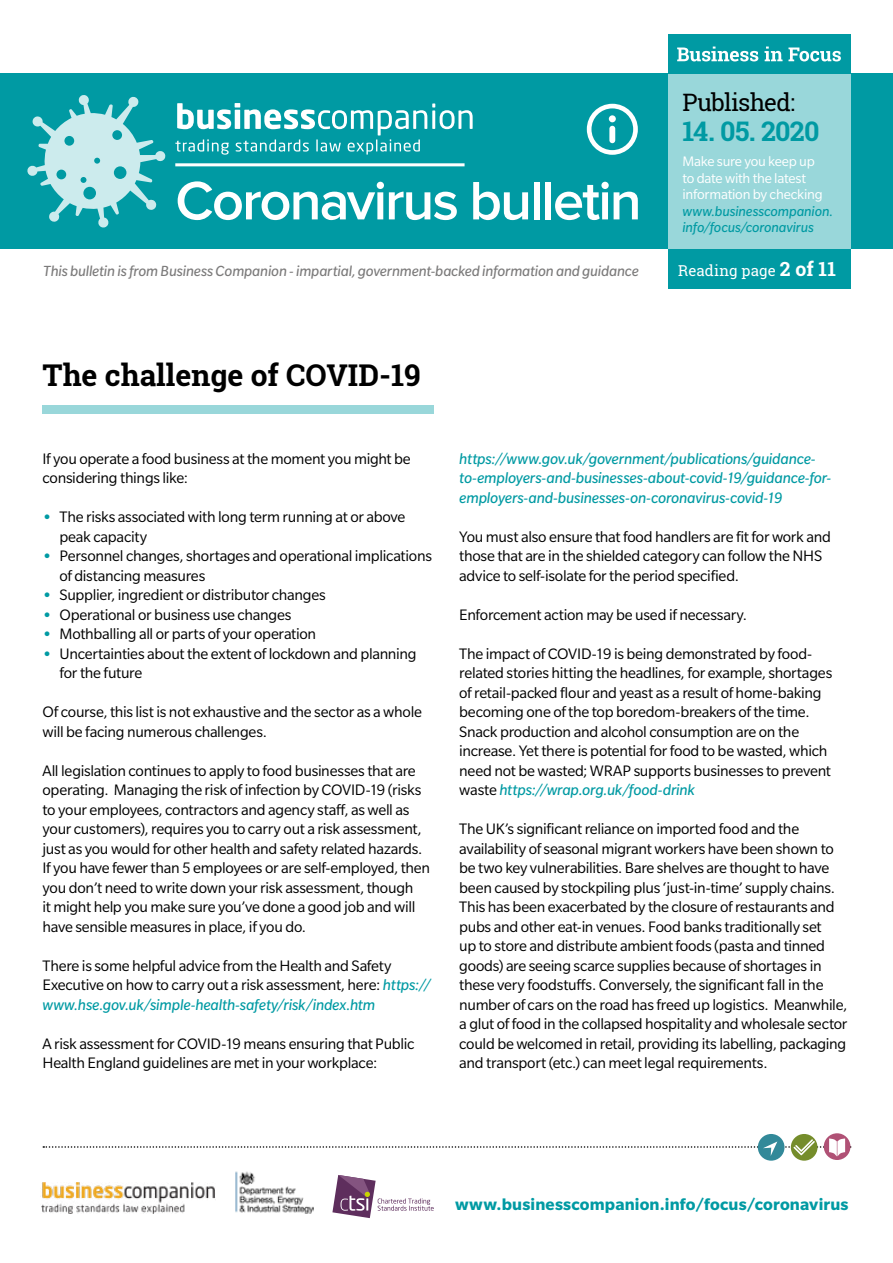
<style>
.page{position:relative;width:893px;height:1263px;background:#fff}
.page>*{position:absolute;margin:0;border:0;box-sizing:border-box;transform-origin:0 0}
.t1{font:600 56.1px "Proxima Nova";letter-spacing:-.035em;color:#fff}
.t2{font:700 30px "Roboto Slab";color:#000}
.t3{font:700 27px "Roboto Slab";letter-spacing:-.03em;color:#009aa3}
.t4{font:24px "Roboto Slab";letter-spacing:-.03em;color:#000}
.t5{font:700 17.7px "Slate Pro";letter-spacing:.01em;color:#009aa3}
.t6{font:16.5px/19.5px "Slate Pro";letter-spacing:-.015em;color:#000}
.t7{font:italic 16.5px/19.5px "Slate Pro";letter-spacing:-.01em;color:#009aa3}
.t8{font:italic 15.9px "Slate Pro";letter-spacing:-.01em;color:#7c7b7b}
.t9{font:15px/16.5px "Slate Pro";letter-spacing:-.015em;color:#fff}
.t10{font:italic 15px/16.5px "Slate Pro";letter-spacing:-.005em;color:#009aa3}
.t11{font:15px "Roboto Slab";letter-spacing:.01em;color:#fff}
.s1{font-weight:700;font-size:19.5px}
.s2{font-weight:700;color:#009aa3}
.s3{font-style:italic;color:#009aa3}
</style>
<div class="page">
<div style="left:43px;top:405px;width:391px;height:9px;background:#99d7da"></div>
<div style="left:0;top:74px;width:893px;height:175px;background:#009aa3"></div>
<svg style="left:27px;top:95px;width:138px;height:133px"></svg>
<svg style="left:175px;top:103px;width:298px;height:52px"></svg>
<hr style="left:175px;top:163px;width:290px;height:3px;background:#fff">
<svg style="left:587px;top:104px;width:51px;height:51px"></svg>
<div style="left:609px;top:115px;width:7px;height:7px;background:#fff;border-radius:50%"></div>
<svg style="left:332px;top:1175px;width:102px;height:43px"></svg>
<img style="left:235px;top:1171px;width:78px;height:42px">
<img style="left:41px;top:1183px;width:175px;height:30px">
<div style="left:791px;top:1134px;width:26px;height:27px;background:#758d2b;border-radius:50%"></div>
<svg style="left:824px;top:1133px;width:26px;height:27px"></svg>
<div style="left:758px;top:1134px;width:26px;height:27px;background:#328999;border-radius:50%"></div>
<svg style="left:43px;top:1138px;width:808px;height:18px"></svg>
<div style="left:668px;top:249px;width:182px;height:39px;background:#009aa3"></div>
<div style="left:668px;top:74px;width:182px;height:175px;background:#99d7da"></div>
<div style="left:668px;top:35px;width:182px;height:39px;background:#009aa3"></div>
<svg style="left:677px;top:47px;width:164px;height:14px"></svg>
<h1 class="t1" style="left:175px;top:175px;width:468px">Coronavirus bulletin</h1>
<p class="t8" style="left:44px;top:263px;width:597px">This bulletin is from Business Companion - impartial, government-backed information and guidance</p>
<h2 class="t2" style="left:43px;top:354px;width:380px">The challenge of COVID-19</h2>
<h3 class="t4" style="left:682px;top:86px;width:114px">Published:</h3>
<h3 class="t3" style="left:682px;top:113px;width:138px">14. 05. 2020</h3>
<p class="t9" style="left:682px;top:153px;width:142px">Make sure you keep up to date with the latest information by checking</p>
<p class="t10" style="left:682px;top:203px;width:152px">www.businesscompanion. info/focus/coronavirus</p>
<p class="t11" style="left:678px;top:261px;width:159px">Reading page <span class="s1">2 of 11</span></p>
<p class="t6" style="left:43px;top:448px;width:370px">If you operate a food business at the moment you might be considering things like:</p>
<p class="t6" style="left:60px;top:507px;width:347px;text-indent:-17px"><span class="s2">•</span> The risks associated with long term running at or above peak capacity</p>
<p class="t6" style="left:60px;top:546px;width:374px;text-indent:-17px"><span class="s2">•</span> Personnel changes, shortages and operational implications of distancing measures</p>
<p class="t6" style="left:43px;top:585px;width:285px"><span class="s2">•</span> Supplier, ingredient or distributor changes</p>
<p class="t6" style="left:43px;top:604px;width:250px"><span class="s2">•</span> Operational or business use changes</p>
<p class="t6" style="left:43px;top:624px;width:275px"><span class="s2">•</span> Mothballing all or parts of your operation</p>
<p class="t6" style="left:60px;top:643px;width:359px;text-indent:-17px"><span class="s2">•</span> Uncertainties about the extent of lockdown and planning for the future</p>
<p class="t6" style="left:43px;top:702px;width:381px">Of course, this list is not exhaustive and the sector as a whole will be facing numerous challenges.</p>
<p class="t6" style="left:43px;top:761px;width:389px">All legislation continues to apply to food businesses that are operating. Managing the risk of infection by COVID-19 (risks to your employees, contractors and agency staff, as well as your customers), requires you to carry out a risk assessment, just as you would for other health and safety related hazards.<br>If you have fewer than 5 employees or are self-employed, then you don’t need to write down your risk assessment, though<br>it might help you make sure you’ve done a good job and will have sensible measures in place, if you do.</p>
<p class="t6" style="left:43px;top:956px;width:390px">There is some helpful advice from the Health and Safety<br>Executive on how to carry out a risk assessment, here: <span class="s3">https:// www.hse.gov.uk/simple-health-safety/risk/index.htm</span></p>
<p class="t6" style="left:43px;top:1034px;width:373px">A risk assessment for COVID-19 means ensuring that Public<br>Health England guidelines are met in your workplace:</p>
<p class="t7" style="left:459px;top:448px;width:373px">https://www.gov.uk/government/publications/guidance&shy;to-employers-and-businesses-about-covid-19/guidance-for&shy;employers-and-businesses-on-coronavirus-covid-19</p>
<p class="t6" style="left:459px;top:526px;width:373px">You must also ensure that food handlers are fit for work and those that are in the shielded category can follow the NHS advice to self-isolate for the period specified.</p>
<p class="t6" style="left:459px;top:604px;width:289px">Enforcement action may be used if necessary.</p>
<p class="t6" style="left:459px;top:643px;width:374px">The impact of COVID-19 is being demonstrated by food&shy;related stories hitting the headlines, for example, shortages of retail-packed flour and yeast as a result of home-baking becoming one of the top boredom-breakers of the time.<br>Snack production and alcohol consumption are on the increase. Yet there is potential for food to be wasted, which need not be wasted; WRAP supports businesses to prevent waste <span class="s3">https://wrap.org.uk/food-drink</span></p>
<p class="t6" style="left:459px;top:819px;width:390px">The UK’s significant reliance on imported food and the availability of seasonal migrant workers have been shown to be two key vulnerabilities. Bare shelves are thought to have been caused by stockpiling plus ‘just-in-time’ supply chains.<br>This has been exacerbated by the closure of restaurants and pubs and other eat-in venues. Food banks traditionally set<br>up to store and distribute ambient foods (pasta and tinned goods) are seeing scarce supplies because of shortages in these very foodstuffs. Conversely, the significant fall in the number of cars on the road has freed up logistics. Meanwhile, a glut of food in the collapsed hospitality and wholesale sector could be welcomed in retail, providing its labelling, packaging and transport (etc.) can meet legal requirements.</p>
<p class="t5" style="left:455px;top:1194px;width:395px">www.businesscompanion.info/focus/coronavirus</p>
</div>
